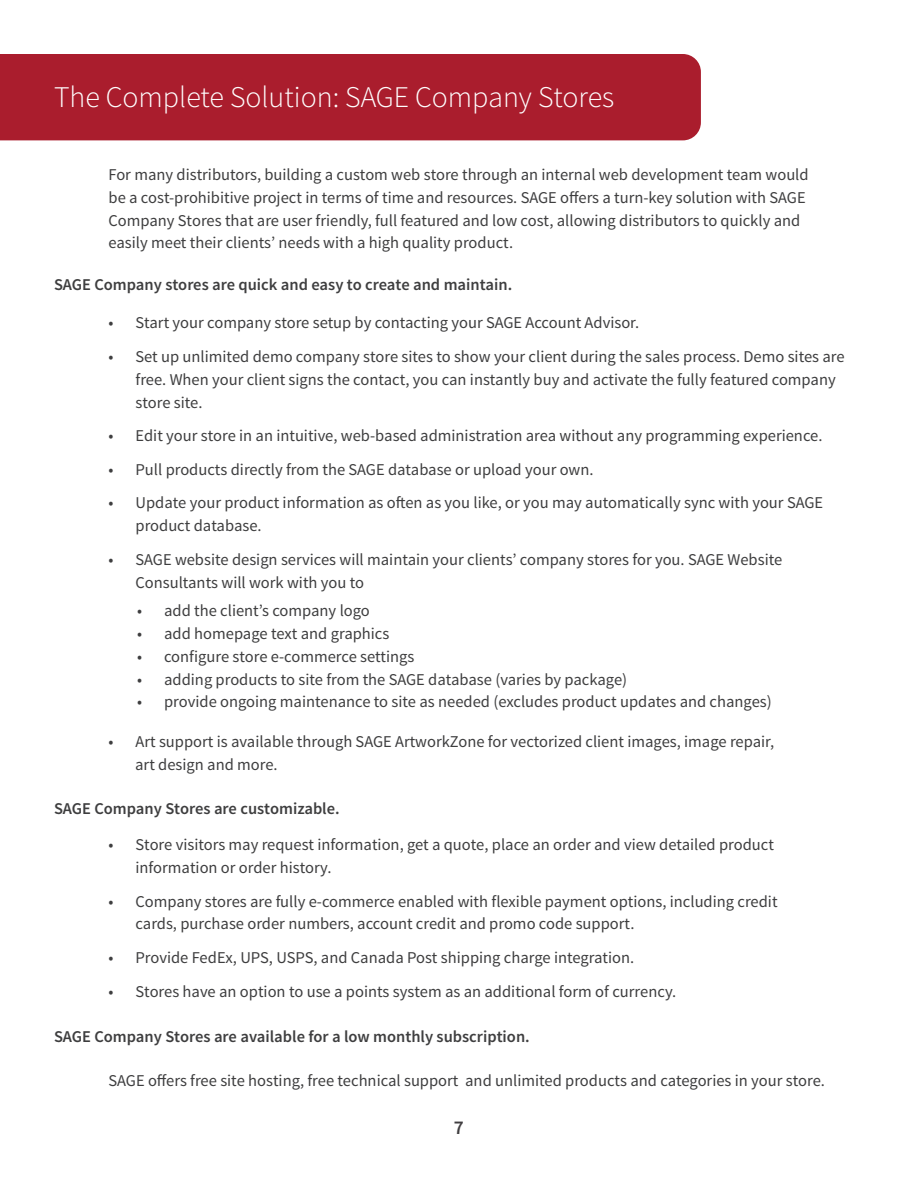
<style>
.page{position:relative;width:918px;height:1188px;background:#fff}
.page>*{position:absolute;margin:0;border:0;box-sizing:border-box;transform-origin:0 0}
.t1{font:300 30px "Source Sans Pro";color:#fff}
.t2{font:600 19.5px "Source Sans Pro";color:#413f41}
.t3{font:16.5px/22.8px "Source Sans Pro";color:#3e3e3f}
.t4{font:600 16.5px "Source Sans Pro";color:#3e3e3f}
</style>
<div class="page">
<div style="left:0;top:54px;width:701px;height:86px;background:#aa1d2d"></div>
<h1 class="t1" style="left:54px;top:79px;width:562px">The Complete Solution: SAGE Company Stores</h1>
<p class="t3" style="left:109px;top:163px;width:702px">For many distributors, building a custom web store through an internal web development team would be a cost-prohibitive project in terms of time and resources. SAGE offers a turn-key solution with SAGE Company Stores that are user friendly, full featured and low cost, allowing distributors to quickly and easily meet their clients’ needs with a high quality product.</p>
<p class="t4" style="left:54px;top:275px;width:460px">SAGE Company stores are quick and easy to create and maintain.</p>
<p class="t3" style="left:109px;top:312px;width:532px">• Start your company store setup by contacting your SAGE Account Advisor.</p>
<p class="t3" style="left:136px;top:345px;width:711px;text-indent:-27px">• Set up unlimited demo company store sites to show your client during the sales process. Demo sites are free. When your client signs the contact, you can instantly buy and activate the fully featured company store site.</p>
<p class="t3" style="left:109px;top:425px;width:715px">• Edit your store in an intuitive, web-based administration area without any programming experience.</p>
<p class="t3" style="left:109px;top:458px;width:487px">• Pull products directly from the SAGE database or upload your own.</p>
<p class="t3" style="left:136px;top:492px;width:689px;text-indent:-27px">• Update your product information as often as you like, or you may automatically sync with your SAGE product database.</p>
<p class="t3" style="left:136px;top:548px;width:648px;text-indent:-27px">• SAGE website design services will maintain your clients’ company stores for you. SAGE Website<br>Consultants will work with you to</p>
<p class="t3" style="left:137px;top:600px;width:234px">• add the client’s company logo</p>
<p class="t3" style="left:137px;top:622px;width:254px">• add homepage text and graphics</p>
<p class="t3" style="left:137px;top:645px;width:279px">• configure store e-commerce settings</p>
<p class="t3" style="left:137px;top:668px;width:492px">• adding products to site from the SAGE database (varies by package)</p>
<p class="t3" style="left:137px;top:691px;width:636px">• provide ongoing maintenance to site as needed (excludes product updates and changes)</p>
<p class="t3" style="left:135px;top:731px;width:640px;text-indent:-27px">• Art support is available through SAGE ArtworkZone for vectorized client images, image repair, art design and more.</p>
<p class="t4" style="left:54px;top:798px;width:287px">SAGE Company Stores are customizable.</p>
<p class="t3" style="left:136px;top:834px;width:640px;text-indent:-27px">• Store visitors may request information, get a quote, place an order and view detailed product information or order history.</p>
<p class="t3" style="left:136px;top:890px;width:644px;text-indent:-27px">• Company stores are fully e-commerce enabled with flexible payment options, including credit cards, purchase order numbers, account credit and promo code support.</p>
<p class="t3" style="left:109px;top:946px;width:527px">• Provide FedEx, UPS, USPS, and Canada Post shipping charge integration.</p>
<p class="t3" style="left:109px;top:980px;width:569px">• Stores have an option to use a points system as an additional form of currency.</p>
<p class="t4" style="left:54px;top:1026px;width:477px">SAGE Company Stores are available for a low monthly subscription.</p>
<p class="t3" style="left:109px;top:1070px;width:718px">SAGE offers free site hosting, free technical support and unlimited products and categories in your store.</p>
<p class="t2" style="left:454px;top:1115px;width:12px">7</p>
</div>
